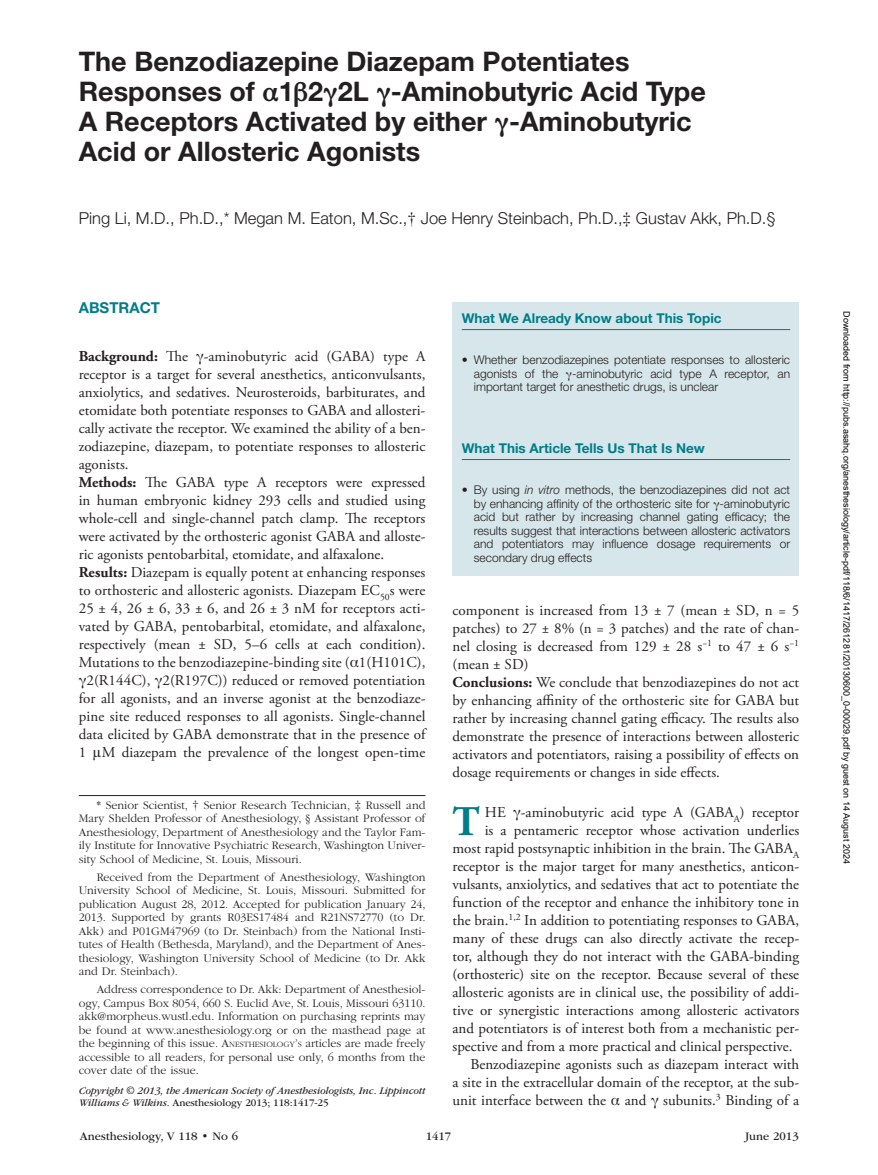
<style>
.page{position:relative;width:878px;height:1175px;background:#fff}
.page>*{position:absolute;margin:0;border:0;box-sizing:border-box;transform-origin:0 0}
.t1{font:700 42.15px "Adobe Garamond Pro";color:#007d88}
.t2{font:700 27px/30px "Helvetica Neue LT Std";color:#231f20}
.t3{font:300 16.5px "Helvetica Neue LT Std";color:#231f20}
.t4{font:15px/18px "Adobe Garamond Pro";color:#231f20}
.t5{font:700 15px "Helvetica Neue LT Std";color:#007d88}
.t6{font:700 13.5px "Helvetica Neue LT Std";color:#007d88}
.t7{font:300 12px/13.5px "ITC Garamond Std";color:#231f20;text-align:justify}
.t8{font:300 12px/13.5px "Helvetica Neue LT Std";color:#231f20;text-align:justify}
.t9{font:12px "ITC Garamond Std";color:#231f20}
.t10{font:italic 10.5px/12px "ITC Garamond Std";letter-spacing:-.01em;color:#231f20}
.t11{font:9px "Arial";color:#000}
.s1{font-family:"Gandhari Unicode"}
.s2{font-family:"Gandhari Unicode";font-weight:400}
.s3{font-weight:700}
.s4{font-style:inherit}
.s5{font-size:8.4px}
.s6{font-style:normal}
.s7{font-style:italic}
</style>
<div class="page">
<hr style="left:79px;top:795px;width:346px;height:1px;background:#231f20">
<div style="left:452px;top:302px;width:347px;height:273px;background:#d6e6ea"></div>
<hr style="left:462px;top:329px;width:328px;height:1px;background:#007d88">
<hr style="left:462px;top:459px;width:328px;height:1px;background:#007d88">
<h2 class="t2" style="left:79px;top:46px;width:628px">The Benzodiazepine Diazepam Potentiates Responses of <span class="s1">α</span>1<span class="s1">β</span>2<span class="s1">γ</span>2L <span class="s1">γ</span>-Aminobutyric Acid Type A Receptors Activated by either <span class="s1">γ</span>-Aminobutyric Acid or Allosteric Agonists</h2>
<p class="t3" style="left:79px;top:208px;width:698px">Ping Li, M.D., Ph.D.,* Megan M. Eaton, M.Sc.,<span class="s2">†</span> Joe Henry Steinbach, Ph.D.,<span class="s2">‡</span> Gustav Akk, Ph.D.§</p>
<p class="t5" style="left:79px;top:298px;width:83px">ABSTRACT</p>
<p class="t4" style="left:79px;top:348px;width:348px"><span class="s3">Background:</span> The <span class="s1">γ</span>-aminobutyric acid (GABA) type A receptor is a target for several anesthetics, anticonvulsants, anxiolytics, and sedatives. Neurosteroids, barbiturates, and etomidate both potentiate responses to GABA and allosteri&shy;cally activate the receptor. We examined the ability of a ben&shy;zodiazepine, diazepam, to potentiate responses to allosteric agonists.<br><span class="s3">Methods:</span> The GABA type A receptors were expressed in human embryonic kidney 293 cells and studied using whole-cell and single-channel patch clamp. The receptors were activated by the orthosteric agonist GABA and alloste&shy;ric agonists pentobarbital, etomidate, and alfaxalone.<br><span class="s3">Results:</span> Diazepam is equally potent at enhancing responses to orthosteric and allosteric agonists. Diazepam EC<sub>50</sub>s were 25 ± 4, 26 ± 6, 33 ± 6, and 26 ± 3 nm for receptors acti&shy;vated by GABA, pentobarbital, etomidate, and alfaxalone, respectively (mean ± SD, 5–6 cells at each condition).<br>Mutations to the benzodiazepine-binding site (<span class="s1">α</span>1(H101C), <span class="s1">γ</span>2(R144C), <span class="s1">γ</span>2(R197C)) reduced or removed potentiation for all agonists, and an inverse agonist at the benzodiaze&shy;pine site reduced responses to all agonists. Single-channel data elicited by GABA demonstrate that in the presence of 1 <span class="s1">μ</span>m diazepam the prevalence of the longest open-time</p>
<p class="t7" style="left:79px;top:798px;width:348px;text-indent:18px">* Senior Scientist, <span class="s2">†</span> Senior Research Technician, <span class="s2">‡</span> Russell and Mary Shelden Professor of Anesthesiology, § Assistant Professor of Anesthesiology, Department of Anesthesiology and the Taylor Fam&shy;ily Institute for Innovative Psychiatric Research, Washington Univer&shy;sity School of Medicine, St. Louis, Missouri.</p>
<p class="t7" style="left:79px;top:870px;width:348px;text-indent:18px">Received from the Department of Anesthesiology, Washington University School of Medicine, St. Louis, Missouri. Submitted for publication August 28, 2012. Accepted for publication January 24, 2013. Supported by grants R03ES17484 and R21NS72770 (to Dr.<br>Akk) and P01GM47969 (to Dr. Steinbach) from the National Insti&shy;tutes of Health (Bethesda, Maryland), and the Department of Anes&shy;thesiology, Washington University School of Medicine (to Dr. Akk and Dr. Steinbach).</p>
<p class="t7" style="left:79px;top:982px;width:348px;text-indent:18px">Address correspondence to Dr. Akk: Department of Anesthesiol&shy;ogy, Campus Box 8054, 660 S. Euclid Ave, St. Louis, Missouri 63110. akk@morpheus.wustl.edu. Information on purchasing reprints may be found at www.anesthesiology.org or on the masthead page at the beginning of this issue. <span class="s4">A</span><span class="s5">NESTHESIOLOGY</span><span class="s4">’</span><span class="s5">S</span> articles are made freely accessible to all readers, for personal use only, 6 months from the cover date of the issue.</p>
<p class="t10" style="left:79px;top:1084px;width:348px">Copyright © 2013, the American Society of Anesthesiologists, Inc. Lippincott<br>Williams &amp; Wilkins. <span class="s6">Anesthesiology 2013; 118:1417-25</span></p>
<p class="t6" style="left:462px;top:310px;width:261px">What We Already Know about This Topic</p>
<p class="t8" style="left:474px;top:353px;width:318px;text-indent:-12px">• Whether benzodiazepines potentiate responses to allosteric agonists of the <span class="s2">γ</span>-aminobutyric acid type A receptor, an important target for anesthetic drugs, is unclear</p>
<p class="t6" style="left:462px;top:440px;width:244px">What This Article Tells Us That Is New</p>
<p class="t8" style="left:474px;top:483px;width:318px;text-indent:-12px">• By using <span class="s7">in vitro</span> methods, the benzodiazepines did not act by enhancing affinity of the orthosteric site for <span class="s2">γ</span>-aminobutyric acid but rather by increasing channel gating efficacy; the results suggest that interactions between allosteric activators and potentiators may influence dosage requirements or secondary drug effects</p>
<p class="t4" style="left:452px;top:601px;width:348px">component is increased from 13 ± 7 (mean ± SD, n = 5 patches) to 27 ± 8% (n = 3 patches) and the rate of chan&shy;nel closing is decreased from 129 ± 28 s<sup>−1</sup> to 47 ± 6 s<sup>−1 </sup>(mean ± SD)<br><span class="s3">Conclusions:</span> We conclude that benzodiazepines do not act by enhancing affinity of the orthosteric site for GABA but rather by increasing channel gating efficacy. The results also demonstrate the presence of interactions between allosteric activators and potentiators, raising a possibility of effects on dosage requirements or changes in side effects.</p>
<h1 class="t1" style="left:452px;top:796px;width:29px">T</h1>
<p class="t4" style="left:485px;top:803px;width:316px">HE <span class="s1">γ</span>-aminobutyric acid type A (GABA<sub>A</sub>) receptor</p>
<p class="t4" style="left:484px;top:821px;width:316px">is a pentameric receptor whose activation underlies</p>
<p class="t4" style="left:452px;top:839px;width:348px">most rapid postsynaptic inhibition in the brain. The GABA<sub>A</sub></p>
<p class="t4" style="left:452px;top:857px;width:348px">receptor is the major target for many anesthetics, anticon-</p>
<p class="t4" style="left:452px;top:875px;width:348px">vulsants, anxiolytics, and sedatives that act to potentiate the</p>
<p class="t4" style="left:452px;top:893px;width:348px">function of the receptor and enhance the inhibitory tone in</p>
<p class="t4" style="left:452px;top:911px;width:348px">the brain.<sup>1,2</sup> In addition to potentiating responses to GABA,</p>
<p class="t4" style="left:452px;top:929px;width:348px">many of these drugs can also directly activate the recep-</p>
<p class="t4" style="left:452px;top:947px;width:348px">tor, although they do not interact with the GABA-binding</p>
<p class="t4" style="left:452px;top:965px;width:348px">(orthosteric) site on the receptor. Because several of these</p>
<p class="t4" style="left:452px;top:983px;width:348px">allosteric agonists are in clinical use, the possibility of addi-</p>
<p class="t4" style="left:452px;top:1001px;width:348px">tive or synergistic interactions among allosteric activators</p>
<p class="t4" style="left:452px;top:1019px;width:348px">and potentiators is of interest both from a mechanistic per-</p>
<p class="t4" style="left:452px;top:1037px;width:341px">spective and from a more practical and clinical perspective.</p>
<p class="t4" style="left:470px;top:1055px;width:330px">Benzodiazepine agonists such as diazepam interact with</p>
<p class="t4" style="left:452px;top:1073px;width:348px">a site in the extracellular domain of the receptor, at the sub-</p>
<p class="t4" style="left:452px;top:1091px;width:348px">unit interface between the <span class="s1">α</span> and <span class="s1">γ</span> subunits.<sup>3</sup> Binding of a</p>
<p class="t9" style="left:80px;top:1130px;width:160px">Anesthesiology, V 118 • No 6</p>
<p class="t9" style="left:426px;top:1130px;width:27px">1417</p>
<p class="t9" style="left:745px;top:1130px;width:55px">June 2013</p>
<p class="t11" style="left:850px;top:311px;width:554px;rotate:90deg">Downloaded from http://pubs.asahq.org/anesthesiology/article-pdf/118/6/1417/261281/20130600_0-00029.pdf by guest on 14 August 2024</p>
</div>
